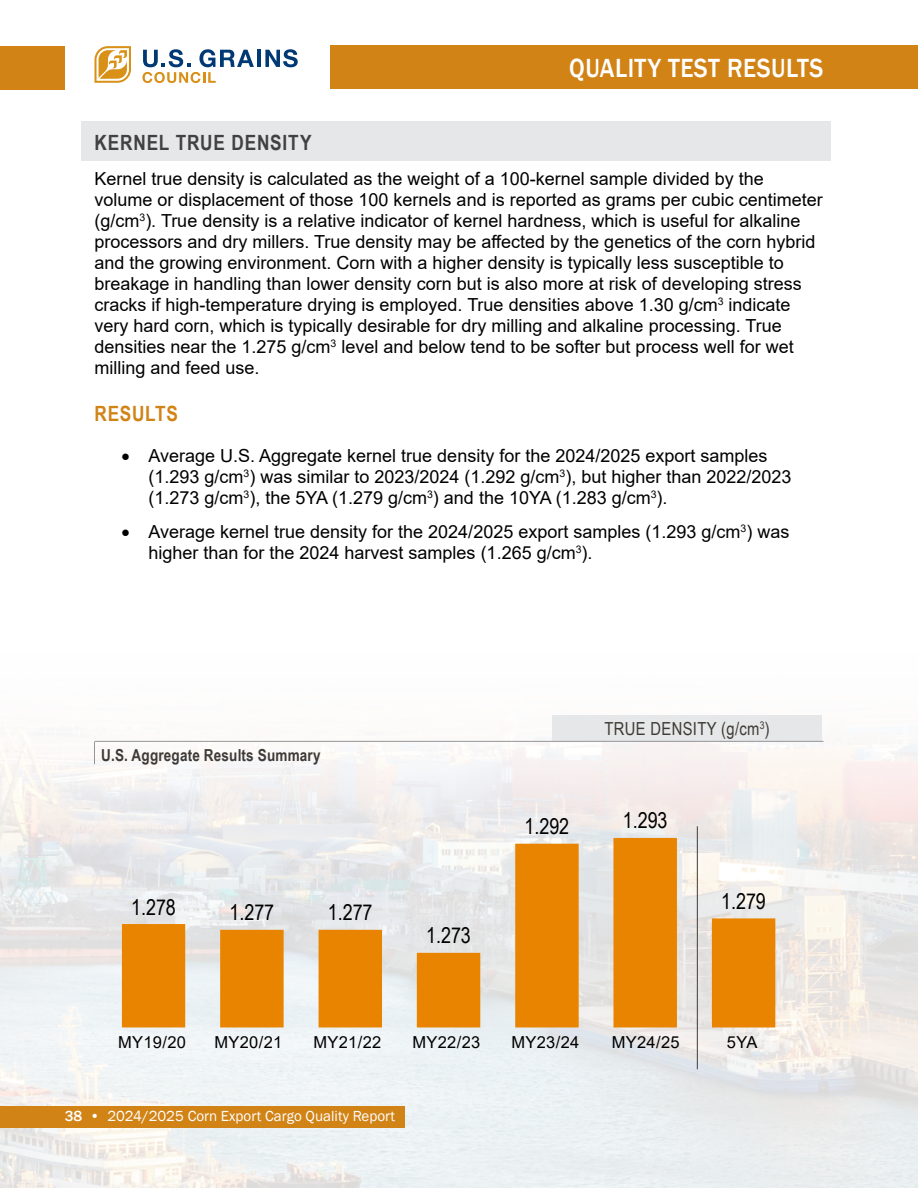
<style>
.page{position:relative;width:918px;height:1188px;background:#fff}
.page>*{position:absolute;margin:0;border:0;box-sizing:border-box;transform-origin:0 0}
.t1{font:500 27px "Franklin Gothic";letter-spacing:.02em;color:#fff;scale:.9 1}
.t2{font:21.9px "Arial Narrow";color:#000}
.t3{font:700 21px "Arial Narrow";letter-spacing:.04em;color:#414042}
.t4{font:700 21px "Arial Narrow";letter-spacing:.035em;color:#d18316}
.t5{font:19.65px "Arial Narrow";letter-spacing:-.005em;color:#000}
.t6{font:18px/21px "Arial";color:#000}
.t7{font:18px "Arial Narrow";letter-spacing:.02em;color:#3e3a35}
.t8{font:16.5px "Arial";letter-spacing:.02em;color:#000}
.t9{font:700 16.5px "Arial Narrow";letter-spacing:.01em;color:#3e3a35}
.t10{font:15px "Franklin Gothic";color:#fff}
.s1{font-weight:500}
</style>
<div class="page">
<img style="left:0;top:739px;width:918px;height:449px">
<div style="left:0;top:1106px;width:405px;height:22px;background:#d18316"></div>
<div style="left:331px;top:46px;width:587px;height:43px;background:#d18316"></div>
<svg style="left:94px;top:46px;width:37px;height:37px"></svg>
<hr style="left:257px;top:50px;width:4px;height:17px;background:#003974">
<svg style="left:265px;top:49px;width:33px;height:18px"></svg>
<svg style="left:142px;top:49px;width:112px;height:34px"></svg>
<div style="left:0;top:46px;width:65px;height:43px;background:#d18316"></div>
<div style="left:81px;top:122px;width:749px;height:39px;background:#e6e7e8"></div>
<div style="left:552px;top:715px;width:270px;height:26px;background:#e6e7e8"></div>
<svg style="left:94px;top:742px;width:1px;height:22px"></svg>
<hr style="left:94px;top:741px;width:730px;height:1px;background:#939598">
<hr style="left:697px;top:826px;width:1px;height:243px;background:#3e3a35">
<svg style="left:122px;top:838px;width:653px;height:189px;background:#e8bc83"></svg>
<h1 class="t1" style="left:569px;top:51px;width:284px">QUALITY TEST RESULTS</h1>
<p class="t3" style="left:94px;top:127px;width:219px">KERNEL TRUE DENSITY</p>
<p class="t6" style="left:94px;top:168px;width:730px">Kernel true density is calculated as the weight of a 100-kernel sample divided by the volume or displacement of those 100 kernels and is reported as grams per cubic centimeter (g/cm<sup>3</sup>). True density is a relative indicator of kernel hardness, which is useful for alkaline processors and dry millers. True density may be affected by the genetics of the corn hybrid and the growing environment. Corn with a higher density is typically less susceptible to breakage in handling than lower density corn but is also more at risk of developing stress cracks if high-temperature drying is employed. True densities above 1.30 g/cm<sup>3</sup> indicate very hard corn, which is typically desirable for dry milling and alkaline processing. True densities near the 1.275 g/cm<sup>3</sup> level and below tend to be softer but process well for wet milling and feed use.</p>
<p class="t4" style="left:94px;top:397px;width:85px">RESULTS</p>
<p class="t6" style="left:148px;top:445px;width:645px;text-indent:-27px">• Average U.S. Aggregate kernel true density for the 2024/2025 export samples (1.293 g/cm<sup>3</sup>) was similar to 2023/2024 (1.292 g/cm<sup>3</sup>), but higher than 2022/2023 (1.273 g/cm<sup>3</sup>), the 5YA (1.279 g/cm<sup>3</sup>) and the 10YA (1.283 g/cm<sup>3</sup>).</p>
<p class="t6" style="left:148px;top:522px;width:642px;text-indent:-27px">• Average kernel true density for the 2024/2025 export samples (1.293 g/cm<sup>3</sup>) was higher than for the 2024 harvest samples (1.265 g/cm<sup>3</sup>).</p>
<p class="t9" style="left:101px;top:742px;width:221px">U.S. Aggregate Results Summary</p>
<p class="t2" style="left:131px;top:891px;width:46px">1.278</p>
<p class="t2" style="left:230px;top:897px;width:46px">1.277</p>
<p class="t2" style="left:328px;top:897px;width:46px">1.277</p>
<p class="t2" style="left:426px;top:920px;width:46px">1.273</p>
<p class="t7" style="left:604px;top:715px;width:167px">TRUE DENSITY (g/cm<sup>3</sup>)</p>
<p class="t2" style="left:525px;top:810px;width:46px">1.292</p>
<p class="t2" style="left:623px;top:805px;width:46px">1.293</p>
<p class="t2" style="left:721px;top:885px;width:46px">1.279</p>
<p class="t8" style="left:118px;top:1030px;width:70px">MY19/20</p>
<p class="t8" style="left:214px;top:1030px;width:70px">MY20/21</p>
<p class="t8" style="left:313px;top:1030px;width:70px">MY21/22</p>
<p class="t8" style="left:412px;top:1030px;width:70px">MY22/23</p>
<p class="t8" style="left:511px;top:1030px;width:70px">MY23/24</p>
<p class="t8" style="left:612px;top:1030px;width:70px">MY24/25</p>
<p class="t8" style="left:727px;top:1031px;width:32px">5YA</p>
<p class="t5" style="left:133px;top:1031px;width:42px">19/20</p>
<p class="t5" style="left:232px;top:1031px;width:42px">20/21</p>
<p class="t5" style="left:330px;top:1031px;width:42px">21/22</p>
<p class="t5" style="left:428px;top:1031px;width:42px">22/23</p>
<p class="t5" style="left:527px;top:1031px;width:42px">23/24</p>
<p class="t5" style="left:625px;top:1031px;width:42px">24/25</p>
<p class="t5" style="left:728px;top:1031px;width:32px">5YA</p>
<p class="t10" style="left:65px;top:1107px;width:332px"><span class="s1">38</span> • 2024/2025 Corn Export Cargo Quality Report</p>
</div>
